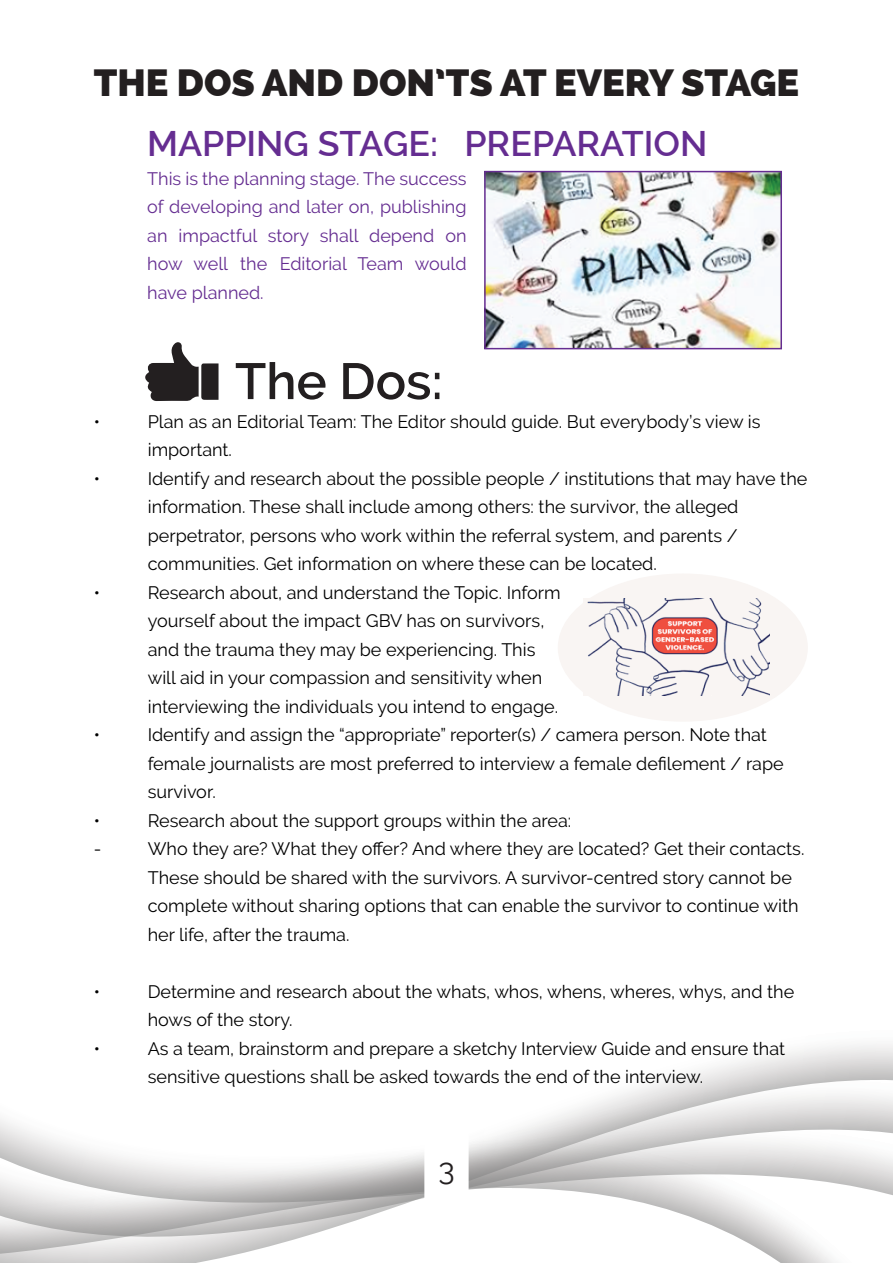
<style>
.page{position:relative;width:893px;height:1263px;background:#fff}
.page>*{position:absolute;margin:0;border:0;box-sizing:border-box;transform-origin:0 0}
.t1{font:600 50.7px "Raleway";color:#231f20}
.t2{font:800 37.95px "Raleway";color:#231f20}
.t3{font:600 35.7px "Raleway";color:#652d91}
.t4{font:30.45px "Raleway";color:#231f20}
.t5{font:18px/28.5px "Raleway";color:#000}
.t6{font:18px/28.5px "Raleway";color:#652d91;text-align:justify}
</style>
<div class="page">
<svg style="left:0;top:1044px;width:893px;height:219px"></svg>
<svg style="left:424px;top:1132px;width:45px;height:73px"></svg>
<img style="left:487px;top:174px;width:292px;height:172px">
<div style="left:484px;top:171px;width:298px;height:178px;border:2px solid #652d91"></div>
<svg style="left:145px;top:342px;width:74px;height:59px"></svg>
<div style="left:558px;top:573px;width:250px;height:149px;background:#f9f5f3;border-radius:50%"></div>
<img style="left:584px;top:599px;width:186px;height:96px">
<h2 class="t2" style="left:94px;top:61px;width:707px">THE DOS AND DON’TS AT EVERY STAGE</h2>
<h3 class="t3" style="left:147px;top:123px;width:562px">MAPPING STAGE: PREPARATION</h3>
<p class="t6" style="left:147px;top:164px;width:321px">This is the planning stage. The success of developing and later on, publishing an impactful story shall depend on how well the Editorial Team would have planned.</p>
<h1 class="t1" style="left:235px;top:352px;width:209px">The Dos:</h1>
<p class="t5" style="left:94px;top:407px;width:8px">•</p>
<p class="t5" style="left:148px;top:407px;width:614px">Plan as an Editorial Team: The Editor should guide. But everybody’s view is important.</p>
<p class="t5" style="left:94px;top:464px;width:8px">•</p>
<p class="t5" style="left:148px;top:464px;width:661px">Identify and research about the possible people / institutions that may have the information. These shall include among others: the survivor, the alleged perpetrator, persons who work within the referral system, and parents / communities. Get information on where these can be located.</p>
<p class="t5" style="left:94px;top:578px;width:8px">•</p>
<p class="t5" style="left:148px;top:578px;width:414px">Research about, and understand the Topic. Inform yourself about the impact GBV has on survivors, and the trauma they may be experiencing. This will aid in your compassion and sensitivity when interviewing the individuals you intend to engage.</p>
<p class="t5" style="left:94px;top:721px;width:8px">•</p>
<p class="t5" style="left:148px;top:721px;width:637px">Identify and assign the “appropriate” reporter(s) / camera person. Note that female journalists are most preferred to interview a female defilement / rape survivor.</p>
<p class="t5" style="left:94px;top:806px;width:8px">•</p>
<p class="t5" style="left:148px;top:806px;width:425px">Research about the support groups within the area:</p>
<p class="t5" style="left:94px;top:835px;width:9px">-</p>
<p class="t5" style="left:148px;top:835px;width:658px">Who they are? What they offer? And where they are located? Get their contacts.<br>These should be shared with the survivors. A survivor-centred story cannot be complete without sharing options that can enable the survivor to continue with her life, after the trauma.</p>
<p class="t5" style="left:94px;top:977px;width:8px">•</p>
<p class="t5" style="left:148px;top:977px;width:648px">Determine and research about the whats, whos, whens, wheres, whys, and the hows of the story.</p>
<p class="t5" style="left:94px;top:1034px;width:8px">•</p>
<p class="t5" style="left:148px;top:1034px;width:639px">As a team, brainstorm and prepare a sketchy Interview Guide and ensure that sensitive questions shall be asked towards the end of the interview.</p>
<h3 class="t4" style="left:438px;top:1152px;width:18px">3</h3>
</div>
